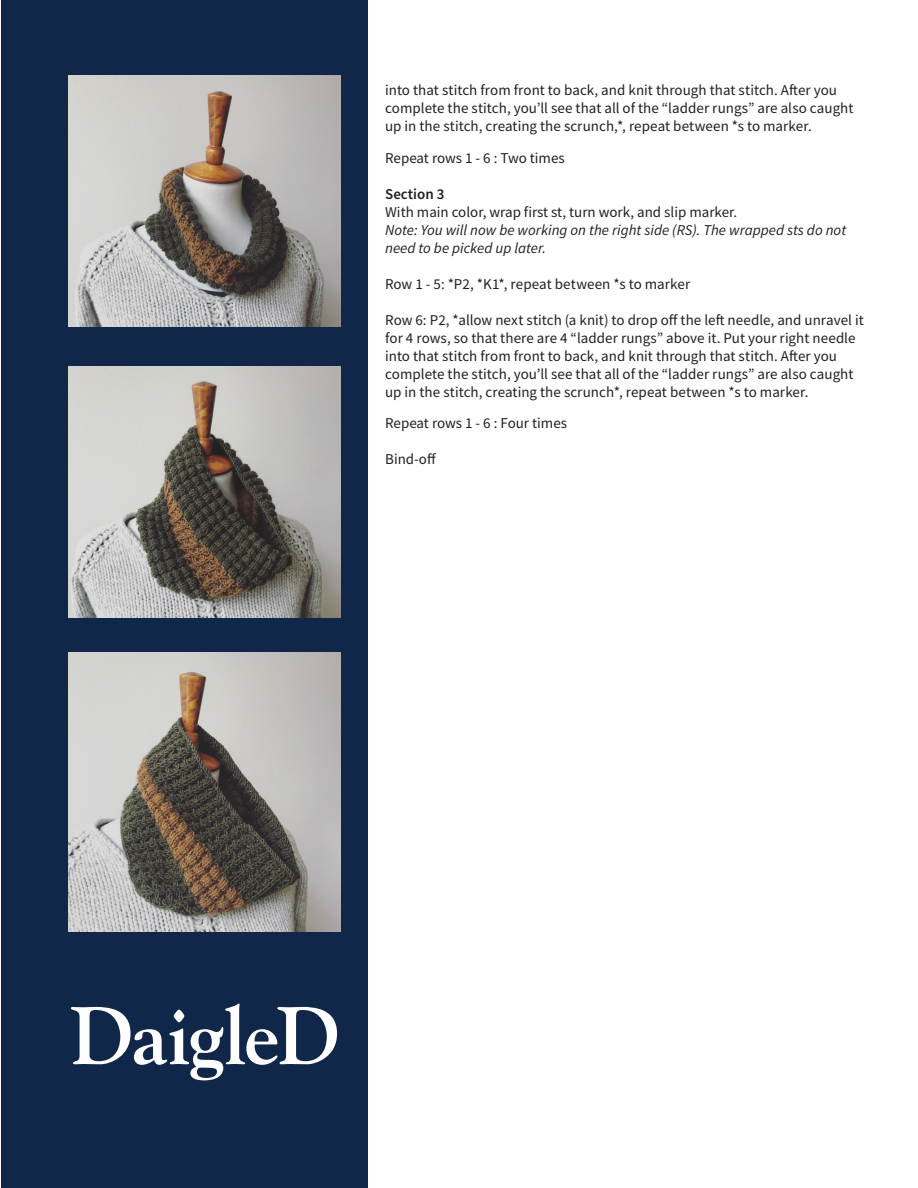
<style>
.page{position:relative;width:918px;height:1188px;background:#fff}
.page>*{position:absolute;margin:0;border:0;box-sizing:border-box;transform-origin:0 0}
.t1{font:700 81px "Goudy Std";letter-spacing:-.02em;color:#fff}
.t2{font:15px/18px "Source Sans Pro";color:#231f20}
.t3{font:italic 15px/18px "Source Sans Pro";color:#231f20}
.t4{font:600 15px "Source Sans Pro";color:#231f20}
</style>
<div class="page">
<div style="left:1px;top:0;width:366px;height:1188px;background:#11274a"></div>
<img style="left:68px;top:76px;width:272px;height:251px">
<img style="left:68px;top:367px;width:272px;height:251px">
<img style="left:68px;top:652px;width:272px;height:280px">
<p class="t2" style="left:385px;top:81px;width:470px">into that stitch from front to back, and knit through that stitch. After you complete the stitch, you’ll see that all of the “ladder rungs” are also caught up in the stitch, creating the scrunch,*, repeat between *s to marker.</p>
<p class="t2" style="left:385px;top:149px;width:181px">Repeat rows 1 - 6 : Two times</p>
<p class="t4" style="left:385px;top:184px;width:61px">Section 3</p>
<p class="t2" style="left:385px;top:203px;width:354px">With main color, wrap first st, turn work, and slip marker.</p>
<p class="t3" style="left:385px;top:221px;width:463px">Note: You will now be working on the right side (RS). The wrapped sts do not need to be picked up later.</p>
<p class="t2" style="left:385px;top:275px;width:307px">Row 1 - 5: *P2, *K1*, repeat between *s to marker</p>
<p class="t2" style="left:385px;top:311px;width:480px">Row 6: P2, *allow next stitch (a knit) to drop off the left needle, and unravel it for 4 rows, so that there are 4 “ladder rungs” above it. Put your right needle into that stitch from front to back, and knit through that stitch. After you complete the stitch, you’ll see that all of the “ladder rungs” are also caught up in the stitch, creating the scrunch*, repeat between *s to marker.</p>
<p class="t2" style="left:385px;top:414px;width:183px">Repeat rows 1 - 6 : Four times</p>
<p class="t2" style="left:385px;top:450px;width:52px">Bind-off</p>
<h1 class="t1" style="left:71px;top:987px;width:271px">DaigleD</h1>
</div>
